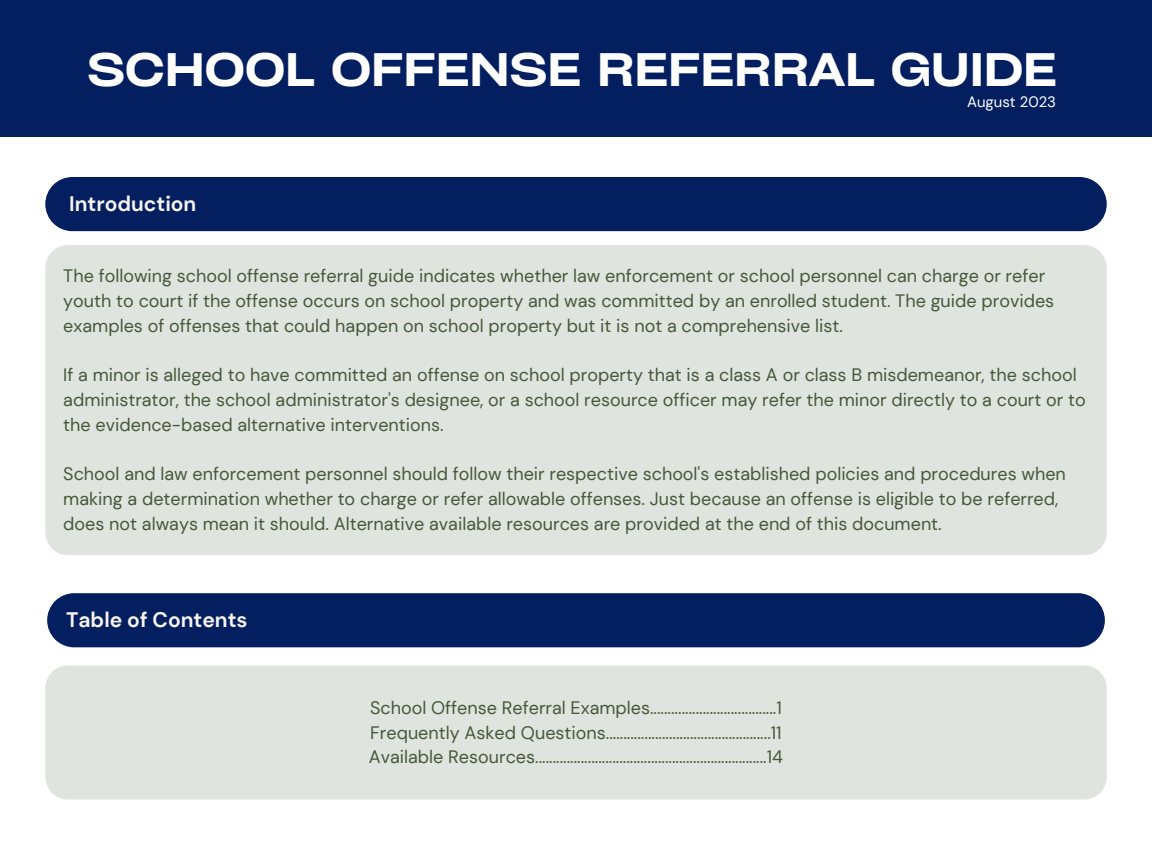
<style>
.page{position:relative;width:1152px;height:864px;background:#fff}
.page>*{position:absolute;margin:0;border:0;box-sizing:border-box;transform-origin:0 0}
.t1{font:600 expanded 45px "Cy Grotesk";color:#fff}
.t2{font:700 21px "DM Sans";color:#f7f4ef}
.t3{font:18px/24.8px "DM Sans";color:#46583a}
.t4{font:15px "DM Sans";color:#fff}
</style>
<div class="page">
<div style="left:0;top:0;width:1152px;height:137px;background:#041f60"></div>
<div style="left:45px;top:245px;width:1062px;height:310px;background:#e0e4de"></div>
<div style="left:45px;top:177px;width:1062px;height:54px;background:#041f60"></div>
<div style="left:47px;top:593px;width:1058px;height:54px;background:#041f60"></div>
<div style="left:45px;top:666px;width:1062px;height:134px;background:#e0e4de"></div>
<p class="t1" style="left:88px;top:41px;width:971px">SCHOOL OFFENSE REFERRAL GUIDE</p>
<p class="t2" style="left:69px;top:190px;width:129px">Introduction</p>
<p class="t4" style="left:967px;top:92px;width:91px">August 2023</p>
<p class="t3" style="left:63px;top:264px;width:992px">The following school offense referral guide indicates whether law enforcement or school personnel can charge or refer youth to court if the offense occurs on school property and was committed by an enrolled student. The guide provides examples of offenses that could happen on school property but it is not a comprehensive list.</p>
<p class="t3" style="left:63px;top:363px;width:1024px">If a minor is alleged to have committed an offense on school property that is a class A or class B misdemeanor, the school administrator, the school administrator's designee, or a school resource officer may refer the minor directly to a court or to the evidence-based alternative interventions.</p>
<p class="t3" style="left:63px;top:462px;width:1004px">School and law enforcement personnel should follow their respective school's established policies and procedures when making a determination whether to charge or refer allowable offenses. Just because an offense is eligible to be referred, does not always mean it should. Alternative available resources are provided at the end of this document.</p>
<p class="t2" style="left:66px;top:606px;width:183px">Table of Contents</p>
<p class="t3" style="left:370px;top:695px;width:413px">School Offense Referral Examples....................................1</p>
<p class="t3" style="left:370px;top:720px;width:413px">Frequently Asked Questions...............................................11</p>
<p class="t3" style="left:369px;top:745px;width:416px">Available Resources..................................................................14</p>
</div>
